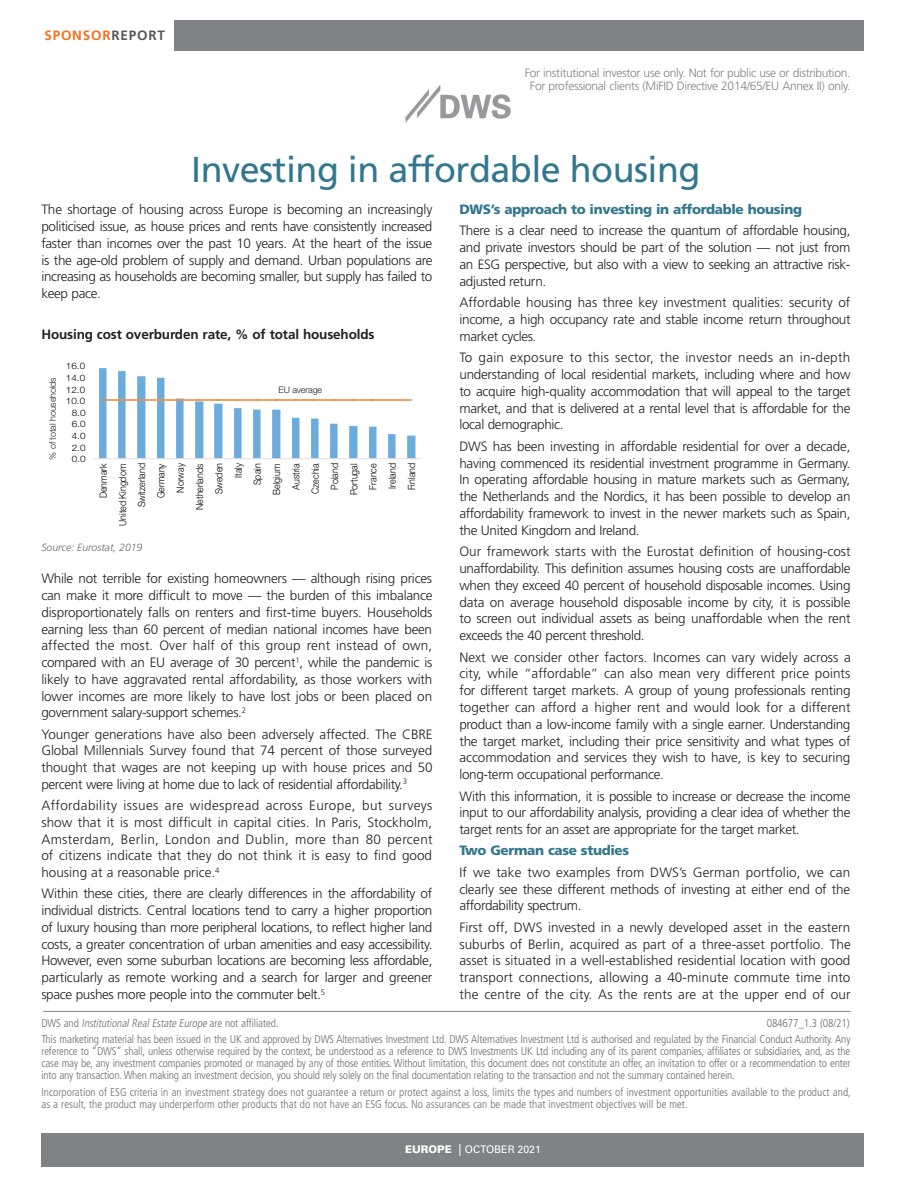
<style>
.page{position:relative;width:918px;height:1188px;background:#fff}
.page>*{position:absolute;margin:0;border:0;box-sizing:border-box;transform-origin:0 0}
.SponStory_Headline-1{font:36px "Frutiger";letter-spacing:-.015em;color:#33778f}
.SponInterview_Text{font:300 13.5px/16.8px "Frutiger";letter-spacing:-.025em;color:#231f20;text-align:justify}
.SponSubHead{font:900 13.5px "Frutiger";letter-spacing:-.025em;color:#33778f}
.SponBoxHeading{font:700 13.5px "Frutiger";letter-spacing:-.01em;color:#231f20}
.t1{font:700 13.5px "Frutiger";letter-spacing:.06em;color:#f37121}
.SponInterview_Text-2{font:300 12px/13.5px "Frutiger";letter-spacing:-.025em;color:#808285;text-align:center}
.SponInterview_Text-3{font:300 condensed 11.25px/12px "Frutiger";color:#6c6d70;text-align:justify}
.SponBox_text{font:italic 300 condensed 11.25px "Frutiger";color:#6c6d70}
.SponBox_text-2{font:300 condensed 11.25px "Frutiger";letter-spacing:-.01em;color:#6c6d70}
.Box_text{font:italic 300 10.5px "Frutiger";letter-spacing:-.005em;color:#6c6d70}
.t2{font:10.5px "Univers";color:#fff}
.t3{font:300 9.9px/19.2px "Helvetica Neue LT Std";color:#000;text-align:right;scale:.9 1}
.SponInterview_Text-4{font:300 9px "Helvetica Neue LT Std";letter-spacing:-.015em;color:#231f20}
.t4{font:300 8.85px "Helvetica Neue LT Std";color:#000;scale:1.12 1}
.s1{color:#57585a}
.s2{font-style:normal}
.s3{font-weight:900}
.s4{font-size:12px}
</style>
<div class="page">
<div style="left:41px;top:1133px;width:877px;height:34px;background:#808285"></div>
<div style="left:175px;top:20px;width:743px;height:30px;background:#808285"></div>
<hr style="left:43px;top:1011px;width:808px;height:1px;background:#808285">
<img style="left:405px;top:85px;width:106px;height:38px">
<hr style="left:93px;top:458px;width:328px;height:1px;background:#e0e0e0">
<svg style="left:99px;top:368px;width:316px;height:91px"></svg>
<div style="left:864px;top:13px;width:54px;height:50px;background:#fff"></div>
<div style="left:864px;top:1127px;width:54px;height:50px;background:#fff"></div>
<p class="t1" style="left:44px;top:27px;width:122px">SPONSOR<span class="s1">REPORT</span></p>
<p class="SponInterview_Text-2" style="left:525px;top:66px;width:327px">For institutional investor use only. Not for public use or distribution.<br>For professional clients (MiFID Directive 2014/65/EU Annex II) only.</p>
<p class="SponStory_Headline-1" style="left:191px;top:148px;width:511px">Investing in affordable housing</p>
<p class="SponInterview_Text" style="left:41px;top:201px;width:393px">The shortage of housing across Europe is becoming an increasingly politicised issue, as house prices and rents have consistently increased faster than incomes over the past 10 years. At the heart of the issue is the age-old problem of supply and demand. Urban populations are increasing as households are becoming smaller, but supply has failed to keep pace.</p>
<p class="SponBoxHeading" style="left:41px;top:327px;width:335px">Housing cost overburden rate, % of total households</p>
<p class="t4" style="left:66px;top:361px;width:19px">16.0</p>
<p class="t4" style="left:66px;top:372px;width:19px">14.0</p>
<p class="SponInterview_Text-4" style="left:47px;top:460px;width:84px;rotate:-90deg">% of total households</p>
<p class="SponInterview_Text-4" style="left:279px;top:384px;width:45px">EU average</p>
<p class="t4" style="left:66px;top:384px;width:19px">12.0</p>
<p class="t4" style="left:66px;top:396px;width:19px">10.0</p>
<p class="t4" style="left:72px;top:407px;width:14px">8.0</p>
<p class="t4" style="left:72px;top:419px;width:14px">6.0</p>
<p class="t4" style="left:72px;top:430px;width:14px">4.0</p>
<p class="t4" style="left:72px;top:442px;width:14px">2.0</p>
<p class="t4" style="left:72px;top:454px;width:14px">0.0</p>
<p class="t3" style="left:93px;top:526px;width:72px;rotate:-90deg">Denmark<br>United Kingdom<br>Switzerland<br>Germany<br>Norway<br>Netherlands<br>Sweden<br>Italy<br>Spain<br>Belgium<br>Austria<br>Czechia<br>Poland<br>Portugal<br>France<br>Ireland<br>Finland</p>
<p class="Box_text" style="left:41px;top:542px;width:103px">Source: Eurostat, 2019</p>
<p class="SponInterview_Text" style="left:41px;top:570px;width:393px">While not terrible for existing homeowners — although rising prices can make it more difficult to move — the burden of this imbalance disproportionately falls on renters and first-time buyers. Households earning less than 60 percent of median national incomes have been affected the most. Over half of this group rent instead of own, compared with an EU average of 30 percent<sup>1</sup>, while the pandemic is likely to have aggravated rental affordability, as those workers with lower incomes are more likely to have lost jobs or been placed on government salary-support schemes.<sup>2</sup></p>
<p class="SponInterview_Text" style="left:41px;top:726px;width:393px">Younger generations have also been adversely affected. The CBRE Global Millennials Survey found that 74 percent of those surveyed thought that wages are not keeping up with house prices and 50 percent were living at home due to lack of residential affordability.<sup>3</sup></p>
<p class="SponInterview_Text" style="left:41px;top:797px;width:393px">Affordability issues are widespread across Europe, but surveys show that it is most difficult in capital cities. In Paris, Stockholm, Amsterdam, Berlin, London and Dublin, more than 80 percent of citizens indicate that they do not think it is easy to find good housing at a reasonable price.<sup>4</sup></p>
<p class="SponInterview_Text" style="left:41px;top:885px;width:393px">Within these cities, there are clearly differences in the affordability of individual districts. Central locations tend to carry a higher proportion of luxury housing than more peripheral locations, to reflect higher land costs, a greater concentration of urban amenities and easy accessibility.<br>However, even some suburban locations are becoming less affordable, particularly as remote working and a search for larger and greener space pushes more people into the commuter belt.<sup>5</sup></p>
<p class="SponSubHead" style="left:459px;top:201px;width:344px">DWS’s approach to investing in affordable housing</p>
<p class="SponInterview_Text" style="left:459px;top:222px;width:393px">There is a clear need to increase the quantum of affordable housing, and private investors should be part of the solution — not just from an ESG perspective, but also with a view to seeking an attractive risk&shy;adjusted return.</p>
<p class="SponInterview_Text" style="left:459px;top:294px;width:393px">Affordable housing has three key investment qualities: security of income, a high occupancy rate and stable income return throughout market cycles.</p>
<p class="SponInterview_Text" style="left:459px;top:349px;width:393px">To gain exposure to this sector, the investor needs an in-depth understanding of local residential markets, including where and how to acquire high-quality accommodation that will appeal to the target market, and that is delivered at a rental level that is affordable for the local demographic.</p>
<p class="SponInterview_Text" style="left:459px;top:438px;width:393px">DWS has been investing in affordable residential for over a decade, having commenced its residential investment programme in Germany.<br>In operating affordable housing in mature markets such as Germany, the Netherlands and the Nordics, it has been possible to develop an affordability framework to invest in the newer markets such as Spain, the United Kingdom and Ireland.</p>
<p class="SponInterview_Text" style="left:459px;top:543px;width:393px">Our framework starts with the Eurostat definition of housing-cost unaffordability. This definition assumes housing costs are unaffordable when they exceed 40 percent of household disposable incomes. Using data on average household disposable income by city, it is possible to screen out individual assets as being unaffordable when the rent exceeds the 40 percent threshold.</p>
<p class="SponInterview_Text" style="left:459px;top:648px;width:393px">Next we consider other factors. Incomes can vary widely across a city, while “affordable” can also mean very different price points for different target markets. A group of young professionals renting together can afford a higher rent and would look for a different product than a low-income family with a single earner. Understanding the target market, including their price sensitivity and what types of accommodation and services they wish to have, is key to securing long-term occupational performance.</p>
<p class="SponInterview_Text" style="left:459px;top:787px;width:393px">With this information, it is possible to increase or decrease the income input to our affordability analysis, providing a clear idea of whether the target rents for an asset are appropriate for the target market.</p>
<p class="SponSubHead" style="left:459px;top:843px;width:171px">Two German case studies</p>
<p class="SponInterview_Text" style="left:459px;top:864px;width:392px">If we take two examples from DWS’s German portfolio, we can clearly see these different methods of investing at either end of the affordability spectrum.</p>
<p class="SponInterview_Text" style="left:459px;top:919px;width:393px">First off, DWS invested in a newly developed asset in the eastern suburbs of Berlin, acquired as part of a three-asset portfolio. The asset is situated in a well-established residential location with good transport connections, allowing a 40-minute commute time into the centre of the city. As the rents are at the upper end of our</p>
<p class="SponBox_text" style="left:41px;top:1017px;width:239px"><span class="s2">D W S a n d</span> InstitutionalRealEstate Europe <span class="s2">a r e n o t a ffi l i a t e d .</span></p>
<p class="SponBox_text-2" style="left:767px;top:1017px;width:84px">084677_1.3 (08/21)</p>
<p class="SponInterview_Text-3" style="left:41px;top:1034px;width:811px">This marketing material has been issued in the UK and approved by DWS Alternatives Investment Ltd. DWS Alternatives Investment Ltd is authorised and regulated by the Financial Conduct Authority. Any reference to “DWS” shall, unless otherwise required by the context, be understood as a reference to DWS Investments UK Ltd including any of its parent companies, affiliates or subsidiaries, and, as the case may be, any investment companies promoted or managed by any of those entities. Without limitation, this document does not constitute an offer, an invitation to offer or a recommendation to enter into any transaction. When making an investment decision, you should rely solely on the final documentation relating to the transaction and not the summary contained herein.</p>
<p class="SponInterview_Text-3" style="left:41px;top:1086px;width:811px">Incorporation of ESG criteria in an investment strategy does not guarantee a return or protect against a loss, limits the types and numbers of investment opportunities available to the product and, as a result, the product may underperform other products that do not have an ESG focus. No assurances can be made that investment objectives will be met.</p>
<p class="t2" style="left:405px;top:1143px;width:137px"><span class="s3">EUROPE</span> <span class="s4">|</span> OCTOBER 2021</p>
</div>
